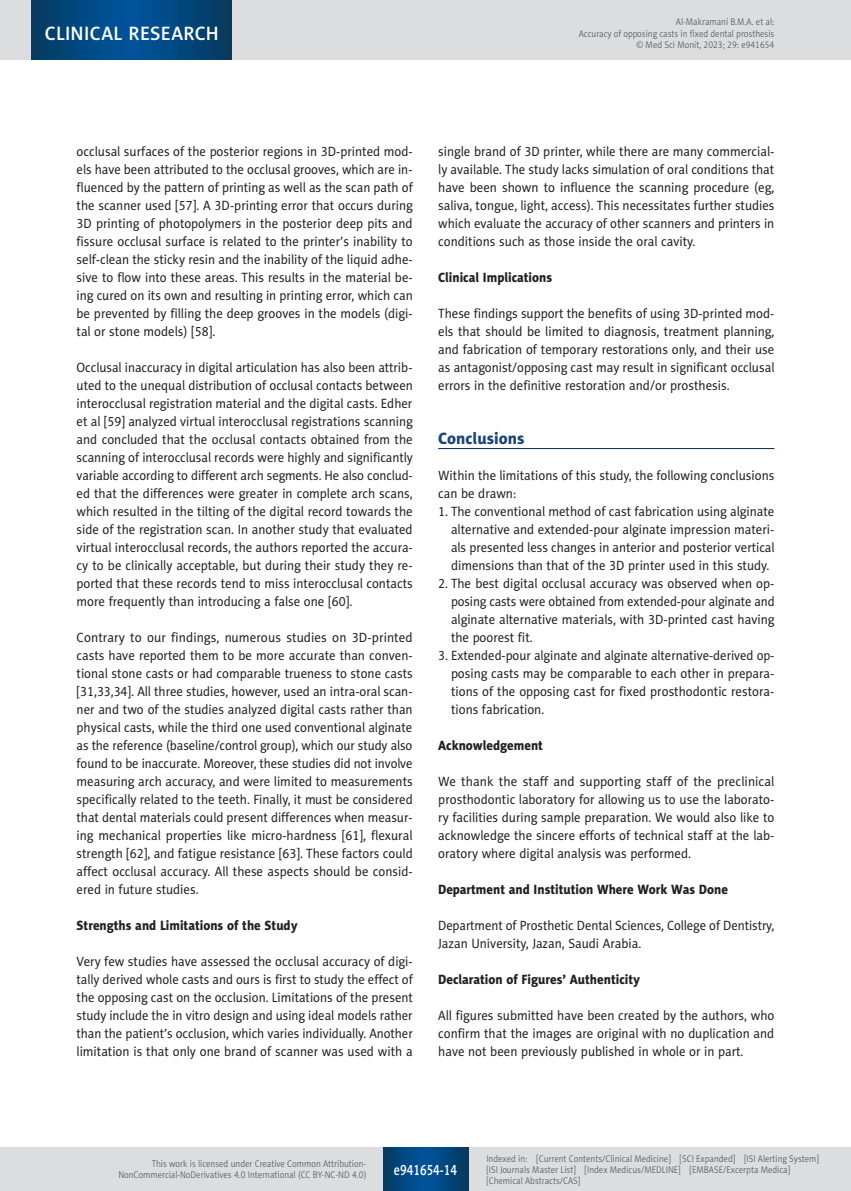
<style>
.page{position:relative;width:851px;height:1191px;background:#fff}
.page>*{position:absolute;margin:0;border:0;box-sizing:border-box;transform-origin:0 0}
.t1{font:19.5px "Naomi Sans EFN Medium";letter-spacing:.015em;color:#fff}
.MSM_Headline_1{font:16.5px "Naomi Sans EFN Heavy";color:#1a4574}
.t2{font:15px "Naomi Sans EFN Medium";color:#fff;scale:.8 1}
.MSM_Body{font:13.5px/18px "Naomi Sans EFN";color:#231f20;text-align:justify;scale:.95 1}
.MSM_Body-2{font:13.5px/18px "Naomi Sans EFN";color:#231f20;text-align:justify;scale:.96 1}
.MSM_Body-3{font:13.5px/18px "Naomi Sans EFN";color:#231f20;text-align:justify;scale:.94 1}
.MSM_Body_no_before{font:13.5px/18px "Naomi Sans EFN";color:#231f20;text-align:justify;scale:.95 1}
.MSM_Body_no_before-2{font:13.5px/18px "Naomi Sans EFN";color:#231f20;text-align:justify;scale:.94 1}
.MSM_Headline_2{font:13.5px "Naomi Sans EFN Heavy";color:#231f20;scale:.95 1}
.t3{font:9.75px/11.2px "Naomi Sans EFN Light";color:#57585a;text-align:right;scale:.9 1}
</style>
<div class="page">
<hr style="left:438px;top:448px;width:336px;height:1px;background:#00295c">
<div style="left:0;top:1148px;width:850px;height:43px;background:#dcdddf"></div>
<svg style="left:383px;top:1147px;width:85px;height:43px;background:#02477e"></svg>
<div style="left:0;top:0;width:850px;height:60px;background:#dcdddf"></div>
<hr style="left:850px;top:0;width:1px;height:60px;background:#dcdddf">
<svg style="left:32px;top:0;width:200px;height:60px;background:#02477e"></svg>
<h1 class="t1" style="left:45px;top:22px;width:175px">CLINICAL RESEARCH</h1>
<p class="t3" style="left:578px;top:16px;width:219px">Al-Makramani B.M.A. et al:<br>Accuracy of opposing casts in fixed dental prosthesis © Med Sci Monit, 2023; 29: e941654</p>
<p class="MSM_Body" style="left:77px;top:142px;width:355px">occlusal surfaces of the posterior regions in 3D-printed mod&shy;els have been attributed to the occlusal grooves, which are in&shy;fluenced by the pattern of printing as well as the scan path of the scanner used [57]. A 3D-printing error that occurs during 3D printing of photopolymers in the posterior deep pits and fissure occlusal surface is related to the printer’s inability to self-clean the sticky resin and the inability of the liquid adhe&shy;sive to flow into these areas. This results in the material be&shy;ing cured on its own and resulting in printing error, which can be prevented by filling the deep grooves in the models (digi&shy;tal or stone models) [58].</p>
<p class="MSM_Body-3" style="left:77px;top:358px;width:359px">Occlusal inaccuracy in digital articulation has also been attrib&shy;uted to the unequal distribution of occlusal contacts between interocclusal registration material and the digital casts. Edher et al [59] analyzed virtual interocclusal registrations scanning and concluded that the occlusal contacts obtained from the scanning of interocclusal records were highly and significantly variable according to different arch segments. He also conclud&shy;ed that the differences were greater in complete arch scans, which resulted in the tilting of the digital record towards the side of the registration scan. In another study that evaluated virtual interocclusal records, the authors reported the accura&shy;cy to be clinically acceptable, but during their study they re&shy;ported that these records tend to miss interocclusal contacts more frequently than introducing a false one [60].</p>
<p class="MSM_Body-2" style="left:77px;top:628px;width:351px">Contrary to our findings, numerous studies on 3D-printed casts have reported them to be more accurate than conven&shy;tional stone casts or had comparable trueness to stone casts [31,33,34]. All three studies, however, used an intra-oral scan&shy;ner and two of the studies analyzed digital casts rather than physical casts, while the third one used conventional alginate as the reference (baseline/control group), which our study also found to be inaccurate. Moreover, these studies did not involve measuring arch accuracy, and were limited to measurements specifically related to the teeth. Finally, it must be considered that dental materials could present differences when measur&shy;ing mechanical properties like micro-hardness [61], flexural strength [62], and fatigue resistance [63]. These factors could affect occlusal accuracy. All these aspects should be consid&shy;ered in future studies.</p>
<p class="MSM_Headline_2" style="left:77px;top:917px;width:234px">Strengths and Limitations of the Study</p>
<p class="MSM_Body" style="left:77px;top:952px;width:355px">Very few studies have assessed the occlusal accuracy of digi&shy;tally derived whole casts and ours is first to study the effect of the opposing cast on the occlusion. Limitations of the present study include the in vitro design and using ideal models rather than the patient’s occlusion, which varies individually. Another limitation is that only one brand of scanner was used with a</p>
<p class="MSM_Body" style="left:438px;top:142px;width:355px">single brand of 3D printer, while there are many commercial&shy;ly available. The study lacks simulation of oral conditions that have been shown to influence the scanning procedure (eg, saliva, tongue, light, access). This necessitates further studies which evaluate the accuracy of other scanners and printers in conditions such as those inside the oral cavity.</p>
<p class="MSM_Headline_2" style="left:438px;top:269px;width:121px">Clinical Implications</p>
<p class="MSM_Body" style="left:438px;top:304px;width:355px">These findings support the benefits of using 3D-printed mod&shy;els that should be limited to diagnosis, treatment planning, and fabrication of temporary restorations only, and their use as antagonist/opposing cast may result in significant occlusal errors in the definitive restoration and/or prosthesis.</p>
<p class="MSM_Headline_1" style="left:438px;top:428px;width:88px">Conclusions</p>
<p class="MSM_Body" style="left:438px;top:466px;width:355px">Within the limitations of this study, the following conclusions can be drawn:</p>
<p class="MSM_Body_no_before" style="left:451px;top:502px;width:342px;text-indent:-13px">1. The conventional method of cast fabrication using alginate alternative and extended-pour alginate impression materi&shy;als presented less changes in anterior and posterior vertical dimensions than that of the 3D printer used in this study.</p>
<p class="MSM_Body_no_before" style="left:451px;top:574px;width:342px;text-indent:-13px">2. The best digital occlusal accuracy was observed when op&shy;posing casts were obtained from extended-pour alginate and alginate alternative materials, with 3D-printed cast having the poorest fit.</p>
<p class="MSM_Body_no_before-2" style="left:451px;top:646px;width:345px;text-indent:-13px">3. Extended-pour alginate and alginate alternative-derived op&shy;posing casts may be comparable to each other in prepara&shy;tions of the opposing cast for fixed prosthodontic restora&shy;tions fabrication.</p>
<p class="MSM_Headline_2" style="left:438px;top:737px;width:112px">Acknowledgement</p>
<p class="MSM_Body-2" style="left:438px;top:772px;width:351px">We thank the staff and supporting staff of the preclinical prosthodontic laboratory for allowing us to use the laborato&shy;ry facilities during sample preparation. We would also like to acknowledge the sincere efforts of technical staff at the lab&shy;oratory where digital analysis was performed.</p>
<p class="MSM_Headline_2" style="left:438px;top:881px;width:306px">Department and Institution Where Work Was Done</p>
<p class="MSM_Body-3" style="left:438px;top:916px;width:359px">Department of Prosthetic Dental Sciences, College of Dentistry,<br>Jazan University, Jazan, Saudi Arabia.</p>
<p class="MSM_Headline_2" style="left:438px;top:971px;width:214px">Declaration of Figures’ Authenticity</p>
<p class="MSM_Body" style="left:438px;top:1006px;width:355px">All figures submitted have been created by the authors, who confirm that the images are original with no duplication and have not been previously published in whole or in part.</p>
<p class="t3" style="left:118px;top:1158px;width:277px">This work is licensed under Creative Common Attribution-<br>NonCommercial-NoDerivatives 4.0 International (CC BY-NC-ND 4.0)</p>
<p class="t2" style="left:394px;top:1160px;width:81px">e941654-14</p>
<p class="t3" style="left:486px;top:1152px;width:371px;text-align:left">Indexed in: [Current Contents/Clinical Medicine] [SCI Expanded] [ISI Alerting System] [ISI Journals Master List] [Index Medicus/MEDLINE] [EMBASE/Excerpta Medica] [Chemical Abstracts/CAS]</p>
</div>
